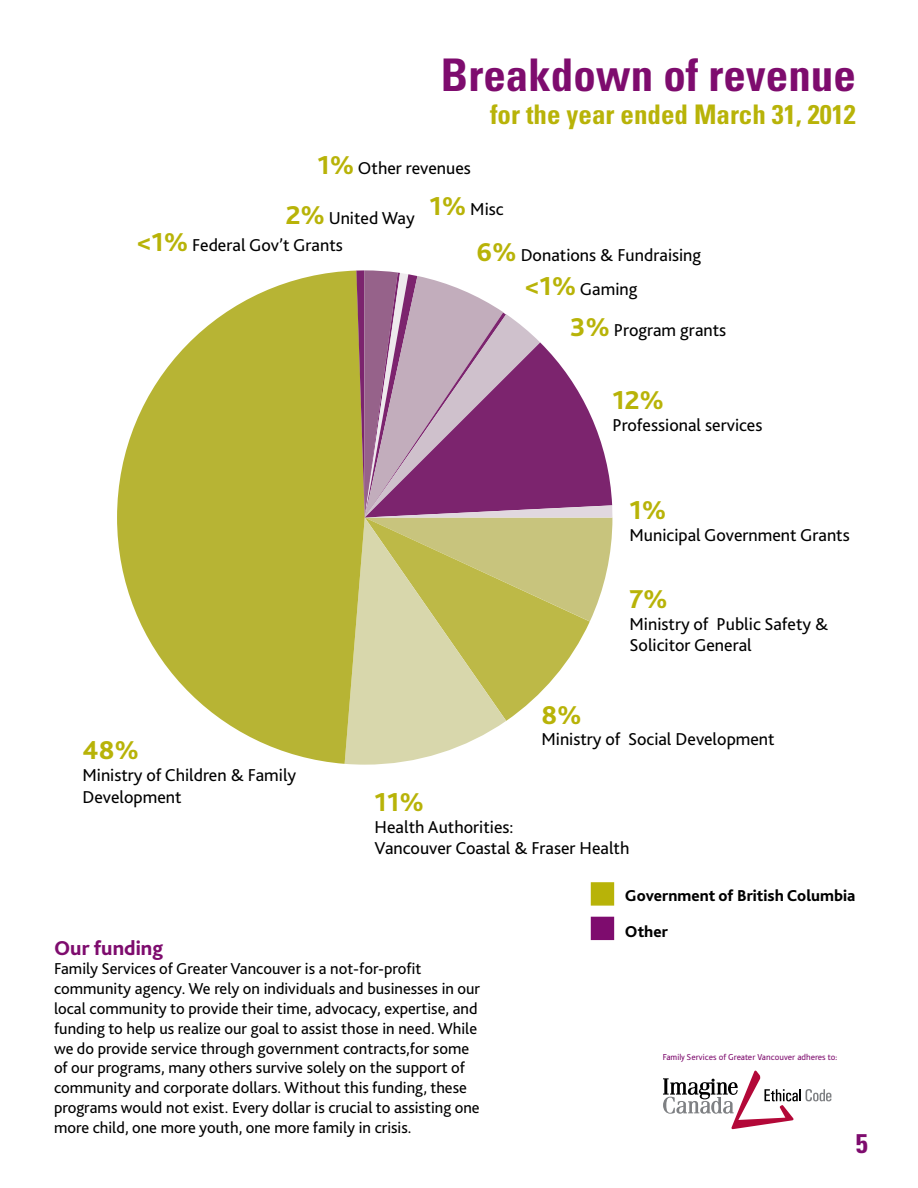
<style>
.page{position:relative;width:918px;height:1188px;background:#fff}
.page>*{position:absolute;margin:0;border:0;box-sizing:border-box;transform-origin:0 0}
.t1{font:700 condensed 45px "Univers";color:#7e0c6e}
.t2{font:700 condensed 27px "Univers";color:#b8b308}
.t3{font:800 27px "Bliss 2";color:#b8b308}
.t4{font:700 condensed 27px "Univers";color:#7e0c6e}
.t5{font:800 21px "Bliss 2";color:#7e0c6e}
.t6{font:18px/21.6px "Bliss 2";color:#000}
.t7{font:16.5px/19.8px "Bliss 2";color:#000}
.t8{font:800 16.5px/36.2px "Bliss 2";color:#000}
.t9{font:9px "Tabula ITC Std";color:#7e0c6e}
.s1{font-weight:800;font-size:27px;color:#b8b308}
</style>
<div class="page">
<svg style="left:117px;top:271px;width:228px;height:493px;fill:#b7b434"></svg>
<svg style="left:345px;top:270px;width:267px;height:495px"></svg>
<div style="left:591px;top:882px;width:23px;height:24px;background:#b8b308;border:2px solid #b8b308"></div>
<div style="left:591px;top:917px;width:23px;height:23px;background:#7e0c6e"></div>
<svg style="left:663px;top:1070px;width:168px;height:59px"></svg>
<h1 class="t1" style="left:441px;top:48px;width:416px">Breakdown of revenue</h1>
<h2 class="t2" style="left:490px;top:98px;width:367px">for the year ended March 31, 2012</h2>
<p class="t6" style="left:318px;top:157px;width:155px"><span class="s1">1%</span> Other revenues</p>
<p class="t6" style="left:137px;top:205px;width:279px;line-height:26.5px;text-indent:149px"><span class="s1">2%</span> United Way <span class="s1">&lt;1%</span> Federal Gov’t Grants</p>
<p class="t6" style="left:429px;top:198px;width:76px"><span class="s1">1%</span> Misc</p>
<p class="t6" style="left:477px;top:243px;width:226px"><span class="s1">6%</span> Donations &amp; Fundraising</p>
<p class="t6" style="left:525px;top:277px;width:114px"><span class="s1">&lt;1%</span> Gaming</p>
<p class="t6" style="left:570px;top:319px;width:158px"><span class="s1">3%</span> Program grants</p>
<h2 class="t3" style="left:612px;top:384px;width:53px">12%</h2>
<p class="t6" style="left:612px;top:414px;width:152px">Professional services</p>
<h2 class="t3" style="left:630px;top:494px;width:38px">1%</h2>
<p class="t6" style="left:630px;top:524px;width:222px">Municipal Government Grants</p>
<h2 class="t3" style="left:82px;top:734px;width:58px">48%</h2>
<p class="t6" style="left:82px;top:764px;width:215px">Ministry of Children &amp; Family<br>Development</p>
<h2 class="t3" style="left:630px;top:582px;width:40px">7%</h2>
<p class="t6" style="left:630px;top:612px;width:200px">Ministry of Public Safety &amp;<br>Solicitor General</p>
<h2 class="t3" style="left:542px;top:698px;width:42px">8%</h2>
<p class="t6" style="left:542px;top:728px;width:235px">Ministry of Social Development</p>
<h2 class="t3" style="left:375px;top:785px;width:51px">11%</h2>
<p class="t6" style="left:375px;top:816px;width:256px">Health Authorities:<br>Vancouver Coastal &amp; Fraser Health</p>
<p class="t8" style="left:625px;top:877px;width:232px">Government of British Columbia<br>Other</p>
<p class="t5" style="left:54px;top:935px;width:111px">Our funding</p>
<p class="t7" style="left:54px;top:959px;width:428px">Family Services of Greater Vancouver is a not-for-profit community agency. We rely on individuals and businesses in our local community to provide their time, advocacy, expertise, and funding to help us realize our goal to assist those in need. While we do provide service through government contracts,for some of our programs, many others survive solely on the support of community and corporate dollars. Without this funding, these programs would not exist. Every dollar is crucial to assisting one more child, one more youth, one more family in crisis.</p>
<p class="t9" style="left:663px;top:1052px;width:176px">Family Services of Greater Vancouver adheres to:</p>
<h2 class="t4" style="left:856px;top:1127px;width:13px">5</h2>
</div>
